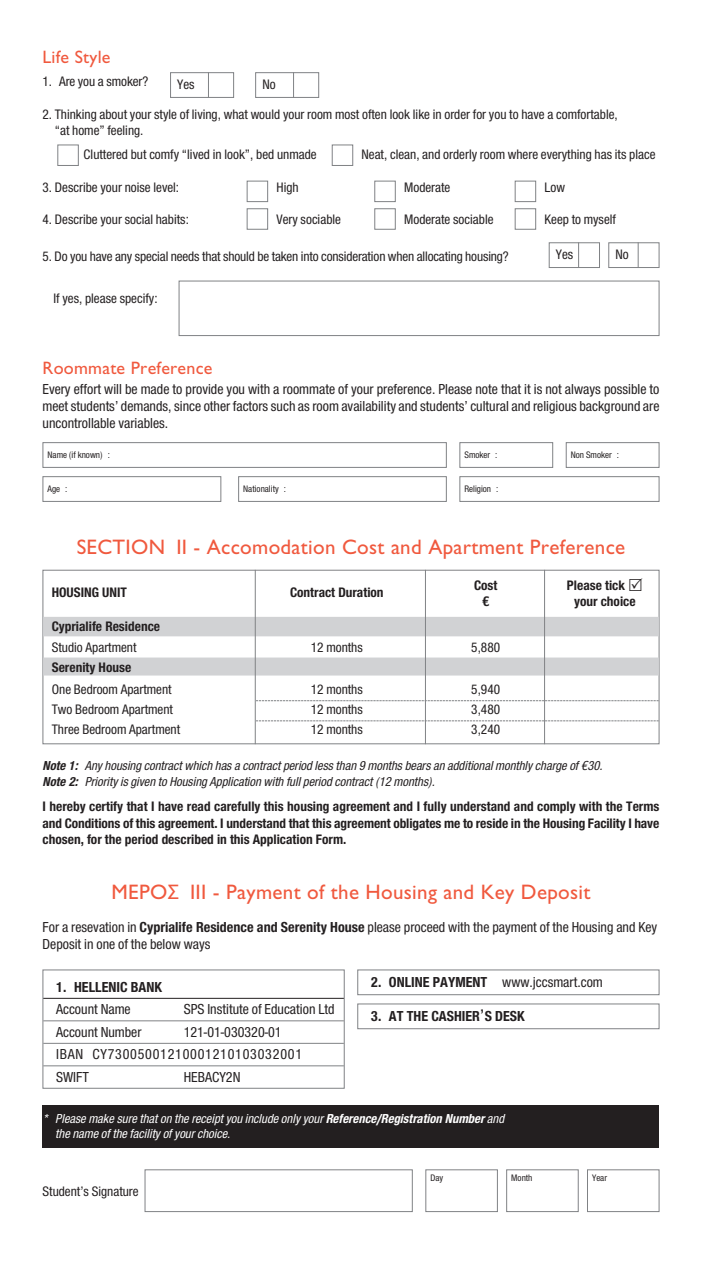
<style>
.page{position:relative;width:702px;height:1263px;background:#fff}
.page>*{position:absolute;margin:0;border:0;box-sizing:border-box;transform-origin:0 0}
.t1{font:21px "CF Jeckyl";letter-spacing:.015em;color:#f0593e}
.t2{font:18px "CF Jeckyl";letter-spacing:.015em;color:#f0593e}
.t3{font:15px/16.5px "CF Helvetica Cond";color:#231f20;text-align:justify}
.t4{font:15px/22.5px "CF Helvetica Cond";letter-spacing:.05em;color:#231f20}
.t5{font:700 15px "CF Helvetica Cond";color:#231f20}
.t6{font:14.25px/15.8px "CF Helvetica Cond";color:#231f20}
.t7{font:700 14.25px/16.5px "CF Helvetica Cond";color:#231f20;text-align:justify}
.t8{font:italic 13.5px/16.2px "CF Helvetica Cond";color:#231f20}
.t9{font:italic 13.5px/15px "CF Helvetica Cond";color:#fff}
.t10{font:9.75px "CF Helvetica Cond";color:#231f20}
.s1{font-weight:700}
.s2{font-family:"Lucida Grande";font-weight:400}
</style>
<div class="page">
<div style="left:170px;top:72px;width:64px;height:26px;border:1px solid #808285"></div>
<svg style="left:208px;top:72px;width:1px;height:26px"></svg>
<div style="left:255px;top:72px;width:64px;height:26px;border:1px solid #808285"></div>
<svg style="left:293px;top:72px;width:1px;height:26px"></svg>
<div style="left:608px;top:242px;width:51px;height:26px;border:1px solid #808285"></div>
<svg style="left:637px;top:242px;width:1px;height:26px"></svg>
<div style="left:549px;top:242px;width:51px;height:26px;border:1px solid #808285"></div>
<svg style="left:578px;top:242px;width:1px;height:26px"></svg>
<div style="left:57px;top:145px;width:22px;height:21px;border:1px solid #808285"></div>
<div style="left:332px;top:145px;width:21px;height:21px;border:1px solid #808285"></div>
<div style="left:247px;top:181px;width:21px;height:21px;border:1px solid #808285"></div>
<div style="left:247px;top:208px;width:21px;height:22px;border:1px solid #808285"></div>
<div style="left:514px;top:181px;width:22px;height:21px;border:1px solid #808285"></div>
<div style="left:514px;top:208px;width:22px;height:22px;border:1px solid #808285"></div>
<div style="left:374px;top:181px;width:21px;height:21px;border:1px solid #808285"></div>
<div style="left:374px;top:208px;width:21px;height:22px;border:1px solid #808285"></div>
<div style="left:179px;top:281px;width:480px;height:55px;border:1px solid #808285"></div>
<div style="left:43px;top:570px;width:616px;height:174px;border:1px solid #808285"></div>
<div style="left:43px;top:617px;width:615px;height:19px;background:#d1d2d4"></div>
<div style="left:43px;top:657px;width:615px;height:18px;background:#d1d2d4"></div>
<svg style="left:256px;top:700px;width:402px;height:1px"></svg>
<svg style="left:256px;top:720px;width:402px;height:1px"></svg>
<div style="left:43px;top:442px;width:403px;height:26px;border:1px solid #808285"></div>
<div style="left:43px;top:476px;width:178px;height:26px;border:1px solid #808285"></div>
<div style="left:238px;top:476px;width:208px;height:26px;border:1px solid #808285"></div>
<div style="left:459px;top:476px;width:200px;height:26px;border:1px solid #808285"></div>
<div style="left:459px;top:442px;width:94px;height:26px;border:1px solid #808285"></div>
<div style="left:566px;top:442px;width:93px;height:26px;border:1px solid #808285"></div>
<hr style="left:255px;top:570px;width:1px;height:174px;background:#808285">
<hr style="left:425px;top:570px;width:1px;height:174px;background:#808285">
<hr style="left:544px;top:570px;width:1px;height:174px;background:#808285">
<div style="left:43px;top:969px;width:301px;height:120px;border:1px solid #808285"></div>
<hr style="left:43px;top:998px;width:301px;height:1px;background:#231f20">
<hr style="left:43px;top:1020px;width:301px;height:1px;background:#808285">
<hr style="left:43px;top:1043px;width:301px;height:1px;background:#808285">
<hr style="left:43px;top:1065px;width:301px;height:1px;background:#808285">
<div style="left:145px;top:1169px;width:267px;height:43px;border:1px solid #808285"></div>
<div style="left:425px;top:1169px;width:72px;height:43px;border:1px solid #808285"></div>
<div style="left:506px;top:1169px;width:72px;height:43px;border:1px solid #808285"></div>
<div style="left:587px;top:1169px;width:72px;height:43px;border:1px solid #808285"></div>
<div style="left:357px;top:969px;width:302px;height:26px;border:1px solid #808285"></div>
<div style="left:357px;top:1003px;width:302px;height:26px;border:1px solid #808285"></div>
<div style="left:43px;top:1106px;width:616px;height:42px;background:#231f20"></div>
<p class="t2" style="left:43px;top:48px;width:70px">Life Style</p>
<p class="t6" style="left:43px;top:73px;width:107px">1. Are you a smoker?</p>
<p class="t6" style="left:55px;top:106px;width:564px;text-indent:-12px">2. Thinking about your style of living, what would your room most often look like in order for you to have a comfortable, “at home” feeling.</p>
<p class="t6" style="left:84px;top:146px;width:234px">Cluttered but comfy “lived in look”, bed unmade</p>
<p class="t6" style="left:361px;top:146px;width:295px">Neat, clean, and orderly room where everything has its place</p>
<p class="t6" style="left:43px;top:179px;width:138px">3. Describe your noise level:</p>
<p class="t6" style="left:276px;top:179px;width:24px">High</p>
<p class="t6" style="left:404px;top:179px;width:48px">Moderate</p>
<p class="t6" style="left:544px;top:179px;width:22px">Low</p>
<p class="t6" style="left:43px;top:212px;width:148px">4. Describe your social habits:</p>
<p class="t6" style="left:276px;top:212px;width:66px">Very sociable</p>
<p class="t6" style="left:404px;top:212px;width:91px">Moderate sociable</p>
<p class="t6" style="left:544px;top:212px;width:73px">Keep to myself</p>
<p class="t6" style="left:43px;top:249px;width:468px">5. Do you have any special needs that should be taken into consideration when allocating housing?</p>
<p class="t6" style="left:54px;top:290px;width:105px">If yes, please specify:</p>
<p class="t6" style="left:177px;top:77px;width:19px">Yes</p>
<p class="t6" style="left:262px;top:77px;width:15px">No</p>
<p class="t6" style="left:556px;top:247px;width:19px">Yes</p>
<p class="t6" style="left:615px;top:247px;width:15px">No</p>
<p class="t2" style="left:43px;top:358px;width:171px">Roommate Preference</p>
<p class="t3" style="left:43px;top:381px;width:618px">Every effort will be made to provide you with a roommate of your preference. Please note that it is not always possible to meet students’ demands, since other factors such as room availability and students’ cultural and religious background are uncontrollable variables.</p>
<p class="t10" style="left:464px;top:449px;width:34px">Smoker :</p>
<p class="t10" style="left:571px;top:449px;width:49px">Non Smoker :</p>
<p class="t10" style="left:48px;top:449px;width:64px">Name (if known) :</p>
<p class="t10" style="left:48px;top:483px;width:21px">Age :</p>
<p class="t10" style="left:243px;top:483px;width:44px">Nationality :</p>
<p class="t10" style="left:464px;top:483px;width:35px">Religion :</p>
<h1 class="t1" style="left:77px;top:536px;width:550px">SECTION II - Accomodation Cost and Apartment Preference</h1>
<p class="t7" style="left:52px;top:584px;width:77px">HOUSING UNIT</p>
<p class="t7" style="left:290px;top:584px;width:95px">Contract Duration</p>
<p class="t7" style="left:474px;top:577px;width:25px">Cost</p>
<p class="t7" style="left:567px;top:577px;width:60px">Please tick</p>
<p class="t7" style="left:482px;top:593px;width:9px">€</p>
<p class="t7" style="left:574px;top:593px;width:63px">your choice</p>
<p class="t7" style="left:52px;top:618px;width:110px">Cyprialife Residence</p>
<p class="t6" style="left:52px;top:639px;width:86px">Studio Apartment</p>
<p class="t6" style="left:311px;top:639px;width:54px">12 months</p>
<p class="t6" style="left:471px;top:639px;width:30px">5,880</p>
<p class="t7" style="left:52px;top:659px;width:81px">Serenity House</p>
<p class="t6" style="left:52px;top:681px;width:121px">One Bedroom Apartment</p>
<p class="t6" style="left:311px;top:681px;width:54px">12 months</p>
<p class="t6" style="left:471px;top:681px;width:30px">5,940</p>
<p class="t6" style="left:52px;top:701px;width:123px">Two Bedroom Apartment</p>
<p class="t6" style="left:311px;top:701px;width:54px">12 months</p>
<p class="t6" style="left:471px;top:701px;width:30px">3,480</p>
<p class="t6" style="left:52px;top:721px;width:130px">Three Bedroom Apartment</p>
<p class="t6" style="left:311px;top:721px;width:54px">12 months</p>
<p class="t6" style="left:471px;top:721px;width:30px">3,240</p>
<p class="t8" style="left:43px;top:757px;width:564px"><span class="s1">Note 1:</span> Any housing contract which has a contract period less than 9 months bears an additional monthly charge of €30.<br><span class="s1">Note 2:</span> Priority is given to Housing Application with full period contract (12 months).</p>
<p class="t7" style="left:43px;top:798px;width:618px">I hereby certify that I have read carefully this housing agreement and I fully understand and comply with the Terms and Conditions of this agreement. I understand that this agreement obligates me to reside in the Housing Facility I have chosen, for the period described in this Application Form.</p>
<h1 class="t1" style="left:111px;top:880px;width:480px">ΜΕΡΟΣ III - Payment of the Housing and Key Deposit</h1>
<p class="t3" style="left:43px;top:919px;width:616px">For a resevation in <span class="s1">Cyprialife Residence and Serenity House</span> please proceed with the payment of the Housing and Key<br>Deposit in one of the below ways</p>
<p class="t5" style="left:56px;top:978px;width:107px">1. HELLENIC BANK</p>
<p class="t3" style="left:56px;top:1001px;width:76px">Account Name</p>
<p class="t3" style="left:184px;top:1001px;width:152px">SPS Institute of Education Ltd</p>
<p class="t3" style="left:56px;top:1023px;width:87px">Account Number</p>
<p class="t3" style="left:371px;top:973px;width:233px"><span class="s1">2. ONLINE PAYMENT</span> www.jccsmart.com</p>
<p class="t5" style="left:371px;top:1008px;width:155px">3. AT THE CASHIER<span class="s2">’</span>S DESK</p>
<p class="t4" style="left:56px;top:1020px;width:247px;text-indent:128px">121-01-030320-01<br>IBAN CY73005001210001210103032001<br>SWIFT</p>
<p class="t3" style="left:184px;top:1068px;width:58px">HEBACY2N</p>
<p class="t9" style="left:55px;top:1111px;width:453px;text-indent:-13px">* Please make sure that on the receipt you include only your <span class="s1">Reference/Registration Number</span> and the name of the facility of your choice.</p>
<p class="t6" style="left:43px;top:1183px;width:98px">Student’s Signature</p>
<p class="t10" style="left:430px;top:1172px;width:14px">Day</p>
<p class="t10" style="left:511px;top:1172px;width:23px">Month</p>
<p class="t10" style="left:592px;top:1172px;width:16px">Year</p>
</div>
